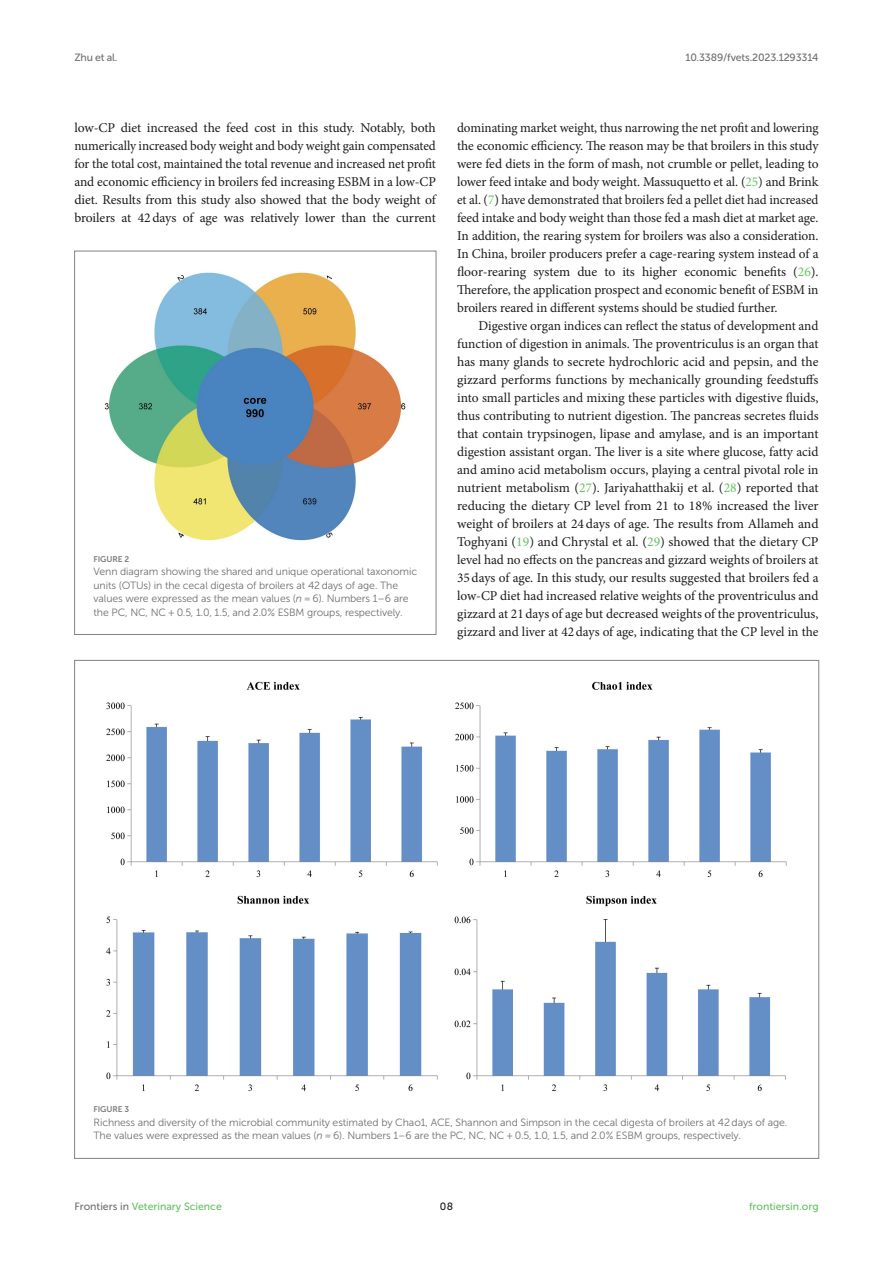
<style>
.page{position:relative;width:893px;height:1263px;background:#fff}
.page>*{position:absolute;margin:0;border:0;box-sizing:border-box;transform-origin:0 0}
.TEXT{font:13.5px/18px "Minion Pro";letter-spacing:-.005em;color:#1b1c1b;text-align:justify}
.FIG_LEG{font:10.5px/13.5px "Museo Sans 300";letter-spacing:-.01em;color:#706f70}
.t1{font:10.5px "Museo Sans 500";color:#65c161}
.t2{font:10.5px "Museo Sans 500";letter-spacing:-.015em;color:#706f70}
.t3{font:10.5px "Museo Sans 500";color:#1b1c1b}
.FIG_HD{font:8.25px "Museo Sans 700";letter-spacing:-.01em;color:#7e7f7f}
.s1{color:#65c161}
.s2{font-style:italic}
.s3{color:#706f70}
</style>
<div class="page">
<img style="left:104px;top:272px;width:302px;height:269px">
<div style="left:74px;top:251px;width:362px;height:384px;border:1px solid #808285"></div>
<img style="left:106px;top:681px;width:681px;height:411px">
<p class="t2" style="left:74px;top:51px;width:45px">Zhu et al.</p>
<p class="t2" style="left:685px;top:51px;width:135px">10.3389/fvets.2023.1293314</p>
<p class="TEXT" style="left:74px;top:119px;width:363px">low-CP diet increased the feed cost in this study. Notably, both numerically increased body weight and body weight gain compensated for the total cost, maintained the total revenue and increased net profit and economic efficiency in broilers fed increasing ESBM in a low-CP diet. Results from this study also showed that the body weight of broilers at 42days of age was relatively lower than the current</p>
<p class="TEXT" style="left:457px;top:119px;width:363px">dominating market weight, thus narrowing the net profit and lowering the economic efficiency. The reason may be that broilers in this study were fed diets in the form of mash, not crumble or pellet, leading to lower feed intake and body weight. Massuquetto et al. (<span class="s1">25</span>) and Brink et al. (<span class="s1">7</span>) have demonstrated that broilers fed a pellet diet had increased feed intake and body weight than those fed a mash diet at market age.<br>In addition, the rearing system for broilers was also a consideration.<br>In China, broiler producers prefer a cage-rearing system instead of a floor-rearing system due to its higher economic benefits (<span class="s1">26</span>).<br>Therefore, the application prospect and economic benefit of ESBM in broilers reared in different systems should be studied further.</p>
<p class="TEXT" style="left:457px;top:317px;width:363px;text-indent:21px">Digestive organ indices can reflect the status of development and function of digestion in animals. The proventriculus is an organ that has many glands to secrete hydrochloric acid and pepsin, and the gizzard performs functions by mechanically grounding feedstuffs into small particles and mixing these particles with digestive fluids, thus contributing to nutrient digestion. The pancreas secretes fluids that contain trypsinogen, lipase and amylase, and is an important digestion assistant organ. The liver is a site where glucose, fatty acid and amino acid metabolism occurs, playing a central pivotal role in nutrient metabolism (<span class="s1">27</span>). Jariyahatthakij et al. (<span class="s1">28</span>) reported that reducing the dietary CP level from 21 to 18% increased the liver weight of broilers at 24days of age. The results from Allameh and Toghyani (<span class="s1">19</span>) and Chrystal et al. (<span class="s1">29</span>) showed that the dietary CP level had no effects on the pancreas and gizzard weights of broilers at 35days of age. In this study, our results suggested that broilers fed a low-CP diet had increased relative weights of the proventriculus and gizzard at 21days of age but decreased weights of the proventriculus, gizzard and liver at 42days of age, indicating that the CP level in the</p>
<p class="FIG_HD" style="left:94px;top:554px;width:37px">FIGURE 2</p>
<p class="FIG_LEG" style="left:94px;top:565px;width:325px">Venn diagram showing the shared and unique operational taxonomic units (OTUs) in the cecal digesta of broilers at 42 days of age. The values were expressed as the mean values (<span class="s2">n</span> = 6). Numbers 1–6 are the PC, NC, NC + 0.5, 1.0, 1.5, and 2.0% ESBM groups, respectively.</p>
<p class="FIG_HD" style="left:94px;top:1105px;width:37px">FIGURE 3</p>
<p class="FIG_LEG" style="left:94px;top:1116px;width:695px">Richness and diversity of the microbial community estimated by Chao1, ACE, Shannon and Simpson in the cecal digesta of broilers at 42 days of age.<br>The values were expressed as the mean values (<span class="s2">n</span> = 6). Numbers 1–6 are the PC, NC, NC + 0.5, 1.0, 1.5, and 2.0% ESBM groups, respectively.</p>
<p class="t1" style="left:74px;top:1200px;width:149px"><span class="s3">Frontiers in</span> Veterinary Science</p>
<p class="t3" style="left:440px;top:1200px;width:15px">08</p>
<p class="t1" style="left:749px;top:1200px;width:71px">frontiersin.org</p>
</div>
